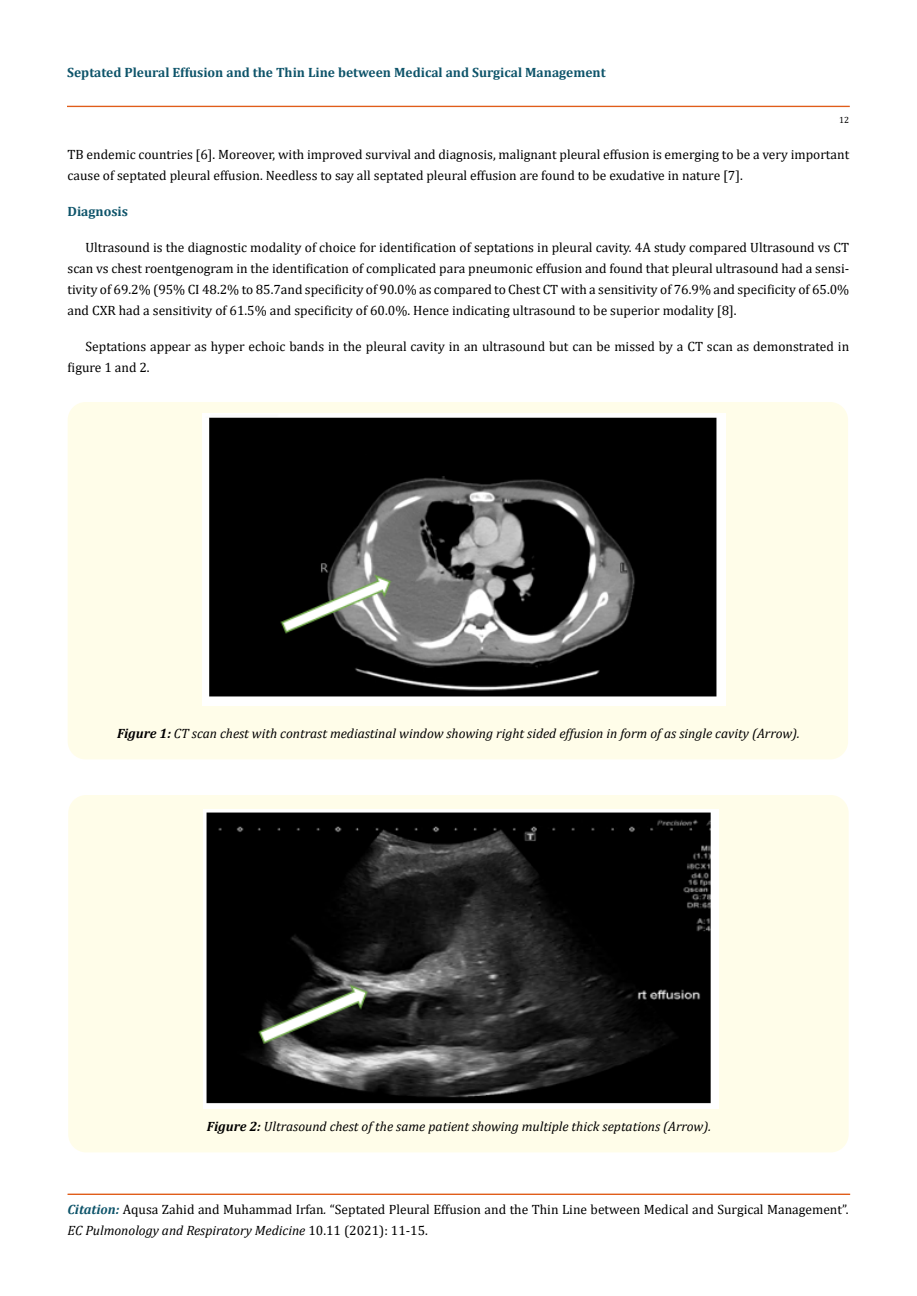
<style>
.page{position:relative;width:917px;height:1296px;background:#fff}
.page>*{position:absolute;margin:0;border:0;box-sizing:border-box;transform-origin:0 0}
.t1{font:13.5px/21px "Cambria";color:#000}
.t2{font:italic 13.5px "Cambria";color:#000}
.t3{font:700 13.5px "Cambria";color:#0e546a}
.t4{font:9px "Cambria";color:#000}
.s1{font-weight:700}
.s2{font-weight:700;font-style:italic;color:#0e546a}
.s3{font-style:italic}
</style>
<div class="page">
<div style="left:67px;top:106px;width:782px;height:1px;border:1px solid #e05d1a"></div>
<div style="left:68px;top:1194px;width:781px;height:1px;border:1px solid #e05d1a"></div>
<div style="left:68px;top:402px;width:780px;height:357px;background:#fffde9;border-radius:18px"></div>
<img style="left:202px;top:413px;width:523px;height:293px">
<div style="left:68px;top:795px;width:780px;height:357px;background:#fffde9;border-radius:18px"></div>
<img style="left:203px;top:809px;width:515px;height:299px">
<p class="t3" style="left:67px;top:63px;width:540px">Septated Pleural Effusion and the Thin Line between Medical and Surgical Management</p>
<p class="t4" style="left:839px;top:115px;width:11px">12</p>
<p class="t1" style="left:67px;top:144px;width:783px">TB endemic countries [6]. Moreover, with improved survival and diagnosis, malignant pleural effusion is emerging to be a very important cause of septated pleural effusion. Needless to say all septated pleural effusion are found to be exudative in nature [7].</p>
<p class="t3" style="left:67px;top:202px;width:62px">Diagnosis</p>
<p class="t1" style="left:67px;top:237px;width:783px;text-align:justify;text-indent:18px">Ultrasound is the diagnostic modality of choice for identification of septations in pleural cavity. 4A study compared Ultrasound vs CT scan vs chest roentgenogram in the identification of complicated para pneumonic effusion and found that pleural ultrasound had a sensi&shy;tivity of 69.2% (95% CI 48.2% to 85.7and specificity of 90.0% as compared to Chest CT with a sensitivity of 76.9% and specificity of 65.0% and CXR had a sensitivity of 61.5% and specificity of 60.0%. Hence indicating ultrasound to be superior modality [8].</p>
<p class="t1" style="left:67px;top:336px;width:783px;text-indent:18px">Septations appear as hyper echoic bands in the pleural cavity in an ultrasound but can be missed by a CT scan as demonstrated in figure 1 and 2.</p>
<p class="t2" style="left:117px;top:723px;width:684px"><span class="s1">Figure 1:</span> CT scan chest with contrast mediastinal window showing right sided effusion in form of as single cavity (Arrow).</p>
<p class="t2" style="left:207px;top:1116px;width:505px"><span class="s1">Figure 2:</span> Ultrasound chest of the same patient showing multiple thick septations (Arrow).</p>
<p class="t1" style="left:68px;top:1199px;width:782px"><span class="s2">Citation:</span> Aqusa Zahid and Muhammad Irfan<span class="s3">.</span> “Septated Pleural Effusion and the Thin Line between Medical and Surgical Management”.<br><span class="s3">EC Pulmonology and Respiratory Medicine</span> 10.11 (2021): 11-15.</p>
</div>
